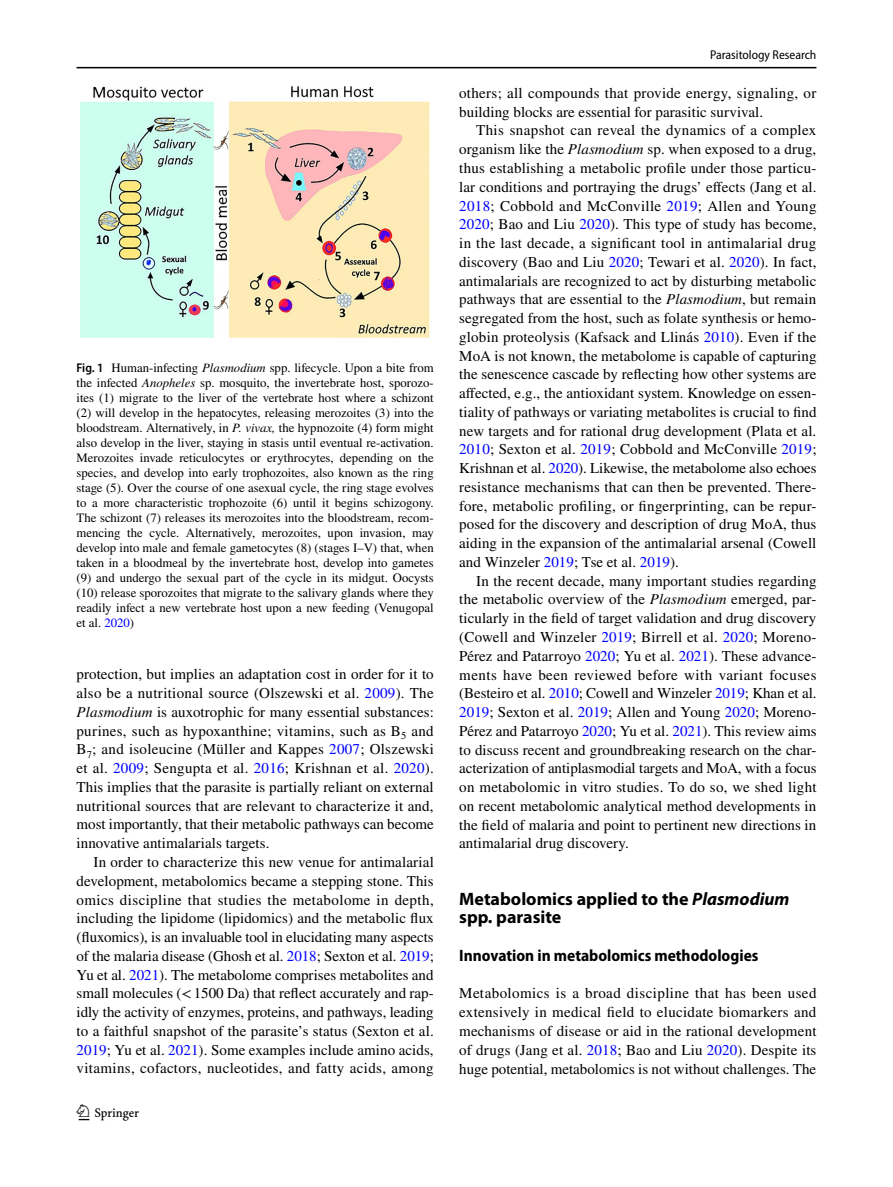
<style>
.page{position:relative;width:893px;height:1187px;background:#fff}
.page>*{position:absolute;margin:0;border:0;box-sizing:border-box;transform-origin:0 0}
.t1{font:22.5px "Springnew Regular 2";color:#000}
.t2{font:700 18px/18.8px "Myriad Pro";color:#000}
.t3{font:700 semi-condensed 16.5px "Myriad Pro";color:#000}
.t4{font:15px/18.8px "STIX";letter-spacing:.005em;color:#000;text-align:justify}
.t5{font:12.75px/15px "STIX";color:#000;text-align:justify}
.t6{font:semi-condensed 12.75px "Myriad Pro";color:#000}
.s1{font-family:"Myriad Pro";font-weight:600;font-stretch:semi-condensed}
.s2{font-style:italic}
.s3{color:#00f}
</style>
<div class="page">
<hr style="left:77px;top:67px;width:739px;height:1px;background:#000">
<img style="left:81px;top:87px;width:348px;height:250px">
<p class="t5" style="left:77px;top:361px;width:359px"><span class="s1">Fig. 1</span> Human-infecting <span class="s2">Plasmodium</span> spp. lifecycle. Upon a bite from the infected <span class="s2">Anopheles</span> sp. mosquito, the invertebrate host, sporozo&shy;ites (1) migrate to the liver of the vertebrate host where a schizont (2) will develop in the hepatocytes, releasing merozoites (3) into the bloodstream. Alternatively, in <span class="s2">P. vivax,</span> the hypnozoite (4) form might also develop in the liver, staying in stasis until eventual re-activation.<br>Merozoites invade reticulocytes or erythrocytes, depending on the species, and develop into early trophozoites, also known as the ring stage (5). Over the course of one asexual cycle, the ring stage evolves to a more characteristic trophozoite (6) until it begins schizogony.<br>The schizont (7) releases its merozoites into the bloodstream, recom&shy;mencing the cycle. Alternatively, merozoites, upon invasion, may develop into male and female gametocytes (8) (stages I–V) that, when taken in a bloodmeal by the invertebrate host, develop into gametes (9) and undergo the sexual part of the cycle in its midgut. Oocysts (10) release sporozoites that migrate to the salivary glands where they readily infect a new vertebrate host upon a new feeding (Venugopal et al. <span class="s3">2020</span>)</p>
<p class="t4" style="left:77px;top:666px;width:359px">protection, but implies an adaptation cost in order for it to also be a nutritional source (Olszewski et al. <span class="s3">2009</span>). The <span class="s2">Plasmodium</span> is auxotrophic for many essential substances: purines, such as hypoxanthine; vitamins, such as B<sub>5</sub> and B<sub>7</sub>; and isoleucine (Müller and Kappes <span class="s3">2007</span>; Olszewski et al. <span class="s3">2009</span>; Sengupta et al. <span class="s3">2016</span>; Krishnan et al. <span class="s3">2020</span>).<br>This implies that the parasite is partially reliant on external nutritional sources that are relevant to characterize it and, most importantly, that their metabolic pathways can become innovative antimalarials targets.</p>
<p class="t4" style="left:77px;top:853px;width:359px;text-indent:17px">In order to characterize this new venue for antimalarial development, metabolomics became a stepping stone. This omics discipline that studies the metabolome in depth, including the lipidome (lipidomics) and the metabolic flux (fluxomics), is an invaluable tool in elucidating many aspects of the malaria disease (Ghosh et al. <span class="s3">2018</span>; Sexton et al. <span class="s3">2019</span>; Yu et al. <span class="s3">2021</span>). The metabolome comprises metabolites and small molecules (&lt;1500 Da) that reflect accurately and rap&shy;idly the activity of enzymes, proteins, and pathways, leading to a faithful snapshot of the parasite’s status (Sexton et al.<br><span class="s3">2019</span>; Yu et al. <span class="s3">2021</span>). Some examples include amino acids, vitamins, cofactors, nucleotides, and fatty acids, among</p>
<h1 class="t1" style="left:79px;top:1104px;width:62px">1 3</h1>
<p class="t6" style="left:710px;top:48px;width:108px">Parasitology Research</p>
<p class="t4" style="left:459px;top:84px;width:359px">others; all compounds that provide energy, signaling, or building blocks are essential for parasitic survival.</p>
<p class="t4" style="left:459px;top:122px;width:359px;text-indent:17px">This snapshot can reveal the dynamics of a complex organism like the <span class="s2">Plasmodium</span> sp. when exposed to a drug, thus establishing a metabolic profile under those particu&shy;lar conditions and portraying the drugs’ effects (Jang et al.<br><span class="s3">2018</span>; Cobbold and McConville <span class="s3">2019</span>; Allen and Young <span class="s3">2020</span>; Bao and Liu <span class="s3">2020</span>). This type of study has become, in the last decade, a significant tool in antimalarial drug discovery (Bao and Liu <span class="s3">2020</span>; Tewari et al. <span class="s3">2020</span>). In fact, antimalarials are recognized to act by disturbing metabolic pathways that are essential to the <span class="s2">Plasmodium</span>, but remain segregated from the host, such as folate synthesis or hemo&shy;globin proteolysis (Kafsack and Llinás <span class="s3">2010</span>). Even if the MoA is not known, the metabolome is capable of capturing the senescence cascade by reflecting how other systems are affected, e.g., the antioxidant system. Knowledge on essen&shy;tiality of pathways or variating metabolites is crucial to find new targets and for rational drug development (Plata et al.<br><span class="s3">2010</span>; Sexton et al. <span class="s3">2019</span>; Cobbold and McConville <span class="s3">2019</span>; Krishnan et al. <span class="s3">2020</span>). Likewise, the metabolome also echoes resistance mechanisms that can then be prevented. There&shy;fore, metabolic profiling, or fingerprinting, can be repur&shy;posed for the discovery and description of drug MoA, thus aiding in the expansion of the antimalarial arsenal (Cowell and Winzeler <span class="s3">2019</span>; Tse et al. <span class="s3">2019</span>).</p>
<p class="t4" style="left:459px;top:572px;width:359px;text-indent:17px">In the recent decade, many important studies regarding the metabolic overview of the <span class="s2">Plasmodium</span> emerged, par&shy;ticularly in the field of target validation and drug discovery (Cowell and Winzeler <span class="s3">2019</span>; Birrell et al. <span class="s3">2020</span>; Moreno-Pérez and Patarroyo <span class="s3">2020</span>; Yu et al. <span class="s3">2021</span>). These advance&shy;ments have been reviewed before with variant focuses (Besteiro et al. <span class="s3">2010</span>; Cowell and Winzeler <span class="s3">2019</span>; Khan et al.<br><span class="s3">2019</span>; Sexton et al. <span class="s3">2019</span>; Allen and Young <span class="s3">2020</span>; Moreno-Pérez and Patarroyo <span class="s3">2020</span>; Yu et al. <span class="s3">2021</span>). This review aims to discuss recent and groundbreaking research on the char&shy;acterization of antiplasmodial targets and MoA, with a focus on metabolomic in vitro studies. To do so, we shed light on recent metabolomic analytical method developments in the field of malaria and point to pertinent new directions in antimalarial drug discovery.</p>
<p class="t2" style="left:459px;top:888px;width:332px">Metabolomics applied to the <span class="s2">Plasmodium </span>spp. parasite</p>
<p class="t3" style="left:459px;top:946px;width:301px">Innovation in metabolomics methodologies</p>
<p class="t4" style="left:459px;top:984px;width:359px">Metabolomics is a broad discipline that has been used extensively in medical field to elucidate biomarkers and mechanisms of disease or aid in the rational development of drugs (Jang et al. <span class="s3">2018</span>; Bao and Liu <span class="s3">2020</span>). Despite its huge potential, metabolomics is not without challenges. The</p>
</div>
